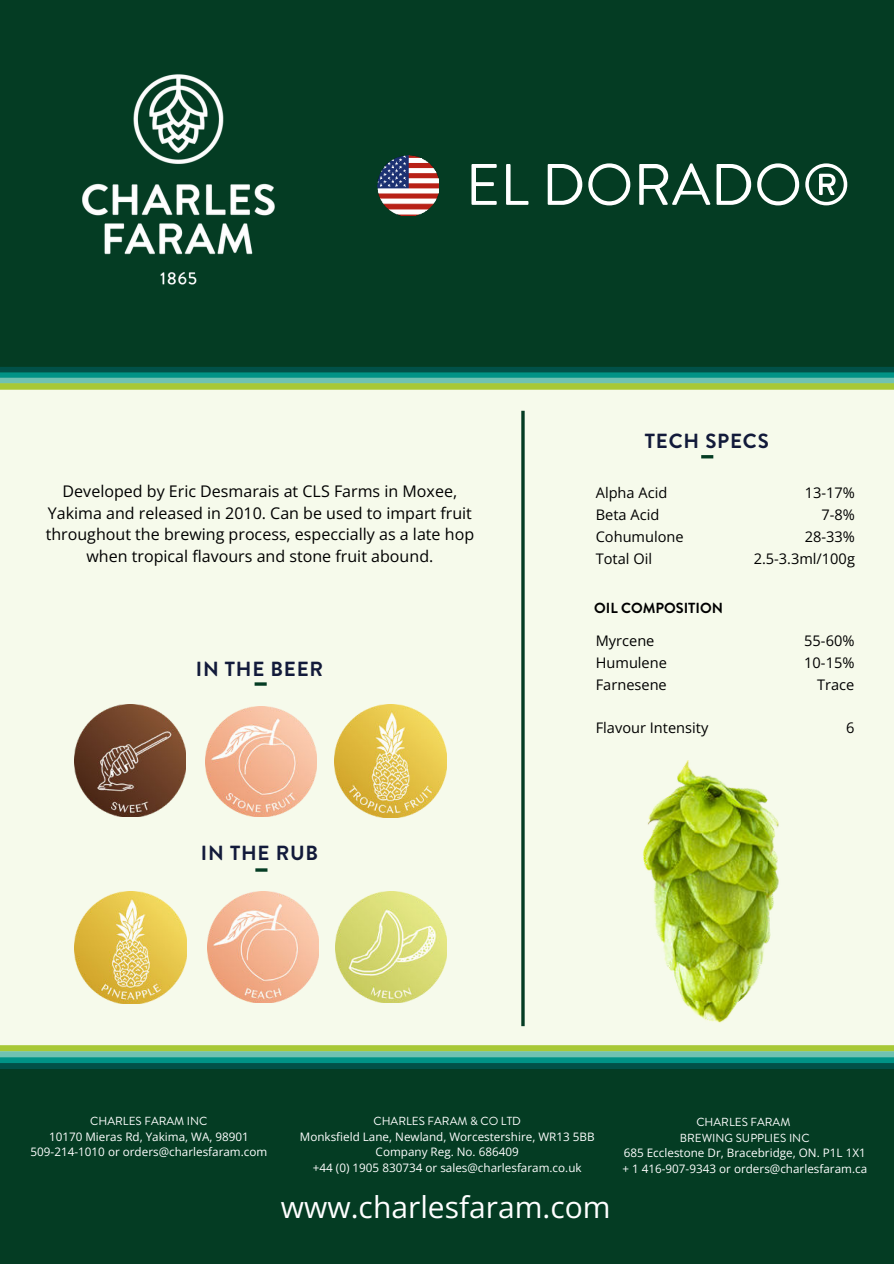
<style>
.page{position:relative;width:894px;height:1264px;background:#fff}
.page>*{position:absolute;margin:0;border:0;box-sizing:border-box;transform-origin:0 0}
.t1{font:58.35px "Brandon Grotesque";color:#fff}
.t2{font:30px "Open Sans";color:#fff}
.t3{font:700 20.4px "Brandon Grotesque";letter-spacing:.04em;color:#121a3a}
.t4{font:16.05px/21.9px "Open Sans";color:#000;text-align:center}
.t5{font:14.55px/21.9px "Open Sans";color:#000}
.t6{font:700 14.55px "Brandon Grotesque";color:#000}
.t7{font:11.7px/15.6px "Open Sans";color:#fff;text-align:center}
.t8{font:11.7px/15.6px "Brandon Grotesque";color:#fff;text-align:center}
</style>
<div class="page">
<div style="left:0;top:0;width:893px;height:1263px;background:#f6faeb"></div>
<div style="left:0;top:0;width:893px;height:368px;background:#043c23"></div>
<div style="left:0;top:384px;width:893px;height:6px;background:#bcd566"></div>
<div style="left:0;top:367px;width:893px;height:5px;background:#015148"></div>
<div style="left:0;top:372px;width:893px;height:6px;background:#009386"></div>
<div style="left:0;top:378px;width:893px;height:5px;background:#70c2b2"></div>
<div style="left:0;top:383px;width:893px;height:6px;background:#a7c836"></div>
<svg style="left:701px;top:455px;width:12px;height:3px"></svg>
<svg style="left:254px;top:682px;width:12px;height:3px"></svg>
<svg style="left:255px;top:868px;width:12px;height:3px"></svg>
<hr style="left:521px;top:411px;width:3px;height:615px;background:#043c23">
<img style="left:74px;top:704px;width:112px;height:112px">
<img style="left:334px;top:704px;width:112px;height:113px">
<img style="left:335px;top:891px;width:111px;height:111px">
<img style="left:75px;top:891px;width:111px;height:112px">
<img style="left:206px;top:706px;width:110px;height:110px">
<img style="left:207px;top:891px;width:112px;height:111px">
<img style="left:82px;top:74px;width:193px;height:211px">
<img style="left:378px;top:155px;width:60px;height:61px">
<img style="left:643px;top:760px;width:136px;height:263px">
<div style="left:0;top:1068px;width:893px;height:195px;background:#043c23"></div>
<div style="left:0;top:1063px;width:893px;height:6px;background:#015148"></div>
<div style="left:0;top:1057px;width:893px;height:6px;background:#009386"></div>
<div style="left:0;top:1051px;width:893px;height:6px;background:#70c2b2"></div>
<div style="left:0;top:1045px;width:893px;height:6px;background:#a7c836"></div>
<h1 class="t1" style="left:465px;top:145px;width:386px">EL DORADO®</h1>
<h3 class="t4" style="left:46px;top:479px;width:430px">Developed by Eric Desmarais at CLS Farms in Moxee, Yakima and released in 2010. Can be used to impart fruit throughout the brewing process, especcially as a late hop when tropical flavours and stone fruit abound.</h3>
<h3 class="t3" style="left:196px;top:654px;width:129px">IN THE BEER</h3>
<h3 class="t3" style="left:201px;top:839px;width:119px">IN THE RUB</h3>
<h3 class="t3" style="left:644px;top:427px;width:125px">TECH SPECS</h3>
<p class="t5" style="left:595px;top:482px;width:89px">Alpha Acid<br>Beta Acid<br>Cohumulone<br>Total Oil</p>
<p class="t5" style="left:753px;top:482px;width:103px;text-align:right">13-17%<br>7-8%<br>28-33%<br>2.5-3.3ml/100g</p>
<p class="t6" style="left:594px;top:598px;width:130px">OIL COMPOSITION</p>
<p class="t5" style="left:595px;top:629px;width:73px">Myrcene<br>Humulene<br>Farnesene</p>
<p class="t5" style="left:595px;top:717px;width:114px">Flavour Intensity</p>
<p class="t5" style="left:804px;top:629px;width:52px;text-align:right">55-60%<br>10-15%<br>Trace</p>
<p class="t5" style="left:845px;top:717px;width:10px">6</p>
<p class="t8" style="left:90px;top:1113px;width:119px">CHARLES FARAM INC</p>
<p class="t7" style="left:31px;top:1128px;width:238px">10170 Mieras Rd, Yakima, WA, 98901<br>509-214-1010 or orders@charlesfaram.com</p>
<p class="t8" style="left:373px;top:1113px;width:149px">CHARLES FARAM &amp; CO LTD</p>
<p class="t7" style="left:300px;top:1128px;width:296px">Monksfield Lane, Newland, Worcestershire, WR13 5BB<br>Company Reg. No. 686409<br>+44 (0) 1905 830734 or sales@charlesfaram.co.uk</p>
<h2 class="t2" style="left:281px;top:1186px;width:331px">www.charlesfaram.com</h2>
<p class="t8" style="left:679px;top:1114px;width:131px">CHARLES FARAM<br>BREWING SUPPLIES INC</p>
<p class="t7" style="left:622px;top:1144px;width:246px;text-align:left">685 Ecclestone Dr, Bracebridge, ON. P1L 1X1 + 1 416-907-9343 or orders@charlesfaram.ca</p>
</div>
